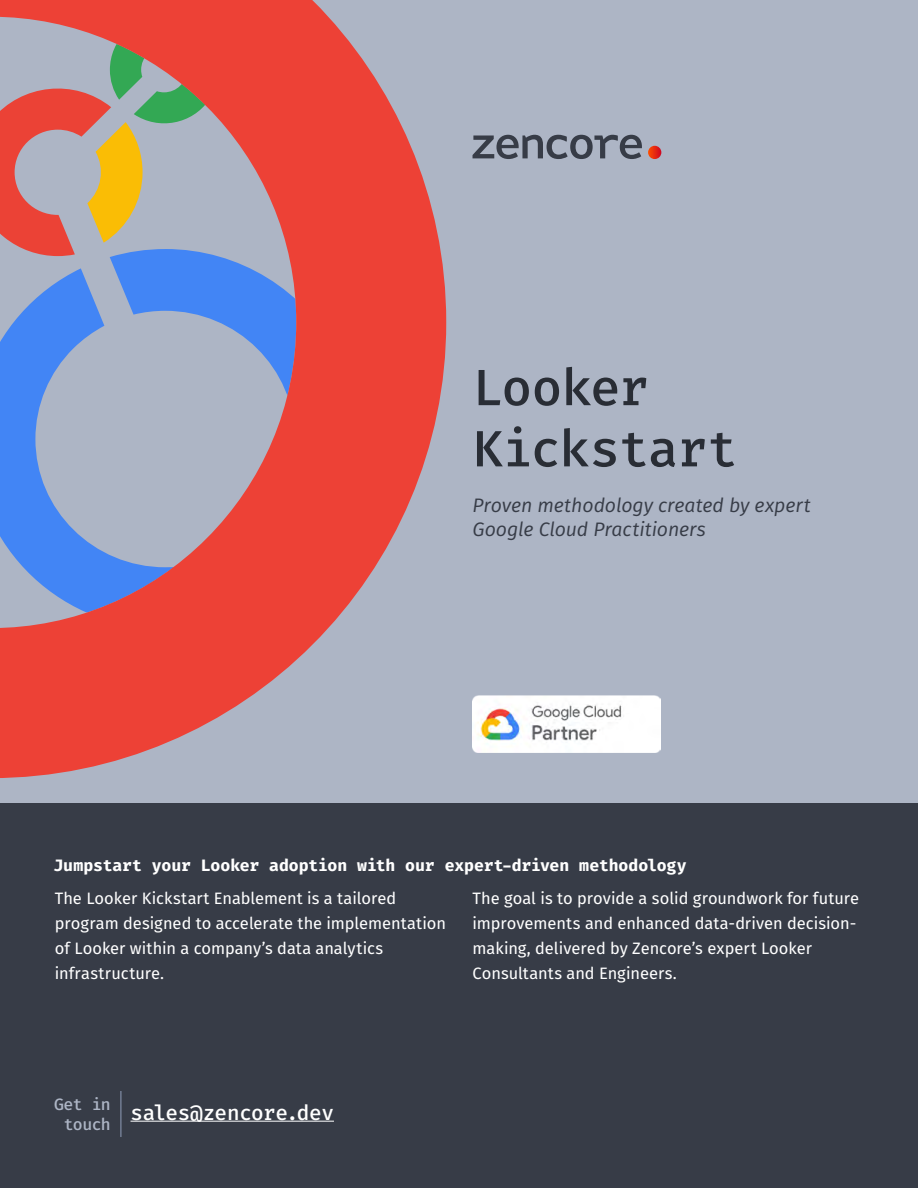
<style>
.page{position:relative;width:918px;height:1188px;background:#adb5c5}
.page>*{position:absolute;margin:0;border:0;box-sizing:border-box;transform-origin:0 0}
.t1{font:500 51px/61.2px "Fira Code";letter-spacing:-.03em;color:#292d35}
.t2{font:500 21px "Fira Code";letter-spacing:-.02em;color:#fff}
.t3{font:italic 19.5px/23.4px "Fira Sans";letter-spacing:-.005em;color:#373c47}
.t4{font:16.5px/24.8px "Fira Sans";color:#fff}
.t5{font:700 16.5px "Fira Code";letter-spacing:-.01em;color:#fff}
.t6{font:500 16.5px/19.8px "Fira Code";letter-spacing:-.04em;color:#adb5c5;text-align:center}
</style>
<div class="page">
<svg style="left:0;top:0;width:446px;height:778px"></svg>
<img style="left:473px;top:696px;width:187px;height:57px">
<svg style="left:473px;top:135px;width:169px;height:24px"></svg>
<svg style="left:648px;top:146px;width:13px;height:13px"></svg>
<div style="left:0;top:804px;width:918px;height:384px;background:#373c47"></div>
<hr style="left:131px;top:1121px;width:203px;height:1px;background:#fff">
<hr style="left:120px;top:1091px;width:2px;height:46px;background:#727d93">
<h1 class="t1" style="left:473px;top:361px;width:267px">Looker<br>Kickstart</h1>
<p class="t3" style="left:473px;top:493px;width:340px">Proven methodology created by expert<br>Google Cloud Practitioners</p>
<p class="t5" style="left:53px;top:854px;width:635px">Jumpstart your Looker adoption with our expert-driven methodology</p>
<p class="t4" style="left:55px;top:886px;width:393px">The Looker Kickstart Enablement is a tailored program designed to accelerate the implementation of Looker within a company’s data analytics infrastructure.</p>
<p class="t4" style="left:473px;top:886px;width:388px">The goal is to provide a solid groundwork for future improvements and enhanced data-driven decision&shy;making, delivered by Zencore’s expert Looker Consultants and Engineers.</p>
<p class="t6" style="left:54px;top:1096px;width:58px">Get in touch</p>
<p class="t2" style="left:131px;top:1098px;width:205px">sales@zencore.dev</p>
</div>
